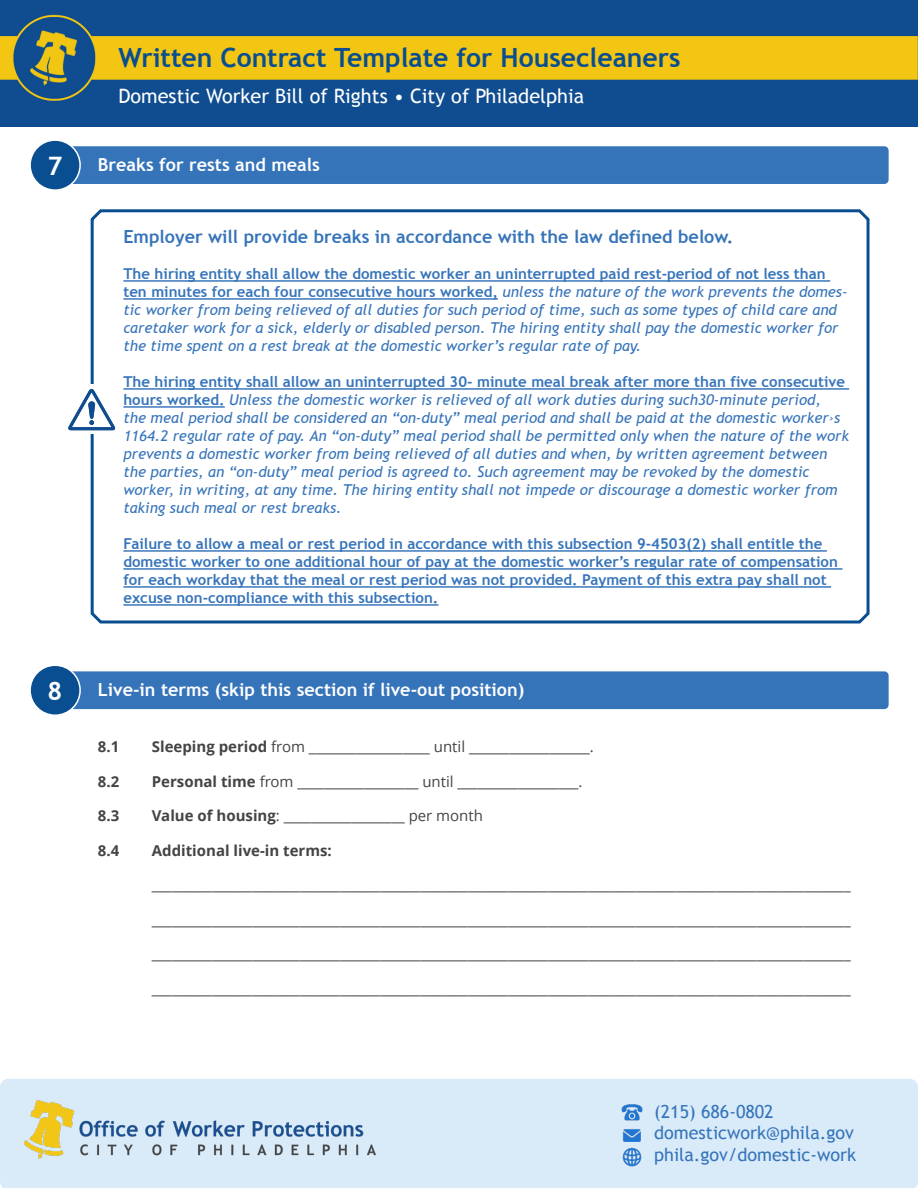
<style>
.page{position:relative;width:918px;height:1188px;background:#fff}
.page>*{position:absolute;margin:0;border:0;box-sizing:border-box;transform-origin:0 0}
.t1{font:700 26.55px "Trebuchet MS";color:#094e90}
.t2{font:700 25.35px "Trebuchet MS";color:#fff}
.t3{font:19.95px "Trebuchet MS";color:#fff}
.t4{font:700 18px "Trebuchet MS";color:#fff}
.t5{font:700 18px "Trebuchet MS";color:#3674ba}
.t6{font:18px/21.6px "Trebuchet MS";color:#3674ba}
.t7{font:italic 15px/18px "Trebuchet MS";color:#3674ba}
.t8{font:15px "Open Sans";color:#444}
.t9{font:700 15px/18px "Trebuchet MS";color:#3674ba}
.t10{font:700 15px "Open Sans";color:#444}
.s1{font-weight:400;font-style:italic}
.s2{font-weight:700;font-style:normal}
.s3{font-weight:700}
</style>
<div class="page">
<img style="left:0;top:0;width:918px;height:126px">
<div style="left:0;top:1079px;width:918px;height:109px;background:#d9ebf9"></div>
<img style="left:24px;top:1100px;width:352px;height:59px">
<img style="left:622px;top:1104px;width:20px;height:16px">
<img style="left:623px;top:1129px;width:18px;height:13px">
<img style="left:621px;top:1146px;width:22px;height:22px;border-radius:11px">
<div style="left:68px;top:146px;width:821px;height:38px;background:#3674ba;border-radius:4px"></div>
<div style="left:30px;top:140px;width:50px;height:50px;background:#094e90;border-radius:50%"></div>
<div style="left:29px;top:139px;width:52px;height:52px;border:2px solid #fff;border-radius:50%"></div>
<div style="left:68px;top:671px;width:821px;height:38px;background:#3674ba;border-radius:4px"></div>
<div style="left:30px;top:665px;width:50px;height:50px;background:#094e90;border-radius:50%"></div>
<div style="left:29px;top:665px;width:52px;height:51px;border:2px solid #fff;border-radius:50%"></div>
<svg style="left:90px;top:209px;width:780px;height:415px"></svg>
<div style="left:87px;top:384px;width:9px;height:50px;background:#fff"></div>
<svg style="left:68px;top:389px;width:47px;height:41px"></svg>
<h2 class="t2" style="left:47px;top:150px;width:16px">7</h2>
<h2 class="t2" style="left:47px;top:675px;width:16px">8</h2>
<h1 class="t1" style="left:118px;top:41px;width:564px">Written Contract Template for Housecleaners</h1>
<h3 class="t3" style="left:118px;top:84px;width:467px">Domestic Worker Bill of Rights • City of Philadelphia</h3>
<p class="t4" style="left:98px;top:154px;width:223px">Breaks for rests and meals</p>
<p class="t5" style="left:123px;top:225px;width:611px">Employer will provide breaks in accordance with the law defined below.</p>
<p class="t9" style="left:123px;top:265px;width:704px">The hiring entity shall allow the domestic worker an uninterrupted paid rest-period of not less than</p>
<p class="t7" style="left:123px;top:301px;width:715px">tic worker from being relieved of all duties for such period of time, such as some types of child care and</p>
<p class="t9" style="left:123px;top:283px;width:726px">ten minutes for each four consecutive hours worked, <span class="s1">unless the nature of the work prevents the domes-</span></p>
<p class="t7" style="left:123px;top:319px;width:716px">caretaker work for a sick, elderly or disabled person. The hiring entity shall pay the domestic worker for the time spent on a rest break at the domestic worker s’ regular rate of pay.</p>
<p class="t7" style="left:123px;top:373px;width:727px"><span class="s2">The hiring entity shall allow an uninterrupted 30- minute meal break after more than five consecutive hours worked.</span> Unless the domestic worker is relieved of all work duties during such30-minute period,<br>the meal period shall be considered an “on-duty” meal period and shall be paid at the domestic worker s› 1164.2 regular rate of pay. An “on-duty” meal period shall be permitted only when the nature of the work prevents a domestic worker from being relieved of all duties and when, by written agreement between the parties, an “on-duty” meal period is agreed to. Such agreement may be revoked by the domestic worker, in writing, at any time. The hiring entity shall not impede or discourage a domestic worker from taking such meal or rest breaks.</p>
<p class="t9" style="left:123px;top:535px;width:716px">Failure to allow a meal or rest period in accordance with this subsection 9-4503 2( ) shall entitle the domestic worker to one additional hour of pay at the domestic worker s’ regular rate of compensation for each workday that the meal or rest period was not provided. Payment of this extra pay shall not excuse non-compliance with this subsection.</p>
<p class="t4" style="left:98px;top:679px;width:428px">Live-in terms (skip this section if live-out position(</p>
<p class="t10" style="left:98px;top:736px;width:23px">8.1</p>
<p class="t8" style="left:152px;top:737px;width:444px"><span class="s3">Sleeping period</span> from __________________ u n t i l . __________________</p>
<p class="t10" style="left:98px;top:771px;width:23px">8.2</p>
<p class="t8" style="left:152px;top:771px;width:432px"><span class="s3">Personal time</span> from __________________ u n t i l . __________________</p>
<p class="t10" style="left:98px;top:805px;width:23px">8.3</p>
<p class="t8" style="left:152px;top:806px;width:333px"><span class="s3">Value of housing</span>: __________________ per month</p>
<p class="t10" style="left:98px;top:840px;width:23px">8.4</p>
<p class="t10" style="left:152px;top:840px;width:182px">Additional live-in terms:</p>
<p class="t8" style="left:152px;top:875px;width:700px">________________________________________________________________________________________________________</p>
<p class="t8" style="left:152px;top:909px;width:700px">________________________________________________________________________________________________________</p>
<p class="t8" style="left:152px;top:944px;width:700px">________________________________________________________________________________________________________</p>
<p class="t8" style="left:152px;top:978px;width:700px">________________________________________________________________________________________________________</p>
<p class="t6" style="left:654px;top:1101px;width:203px">)215( 686-0802 domesticwork@phila.gov phila.gov/domestic-work</p>
</div>
